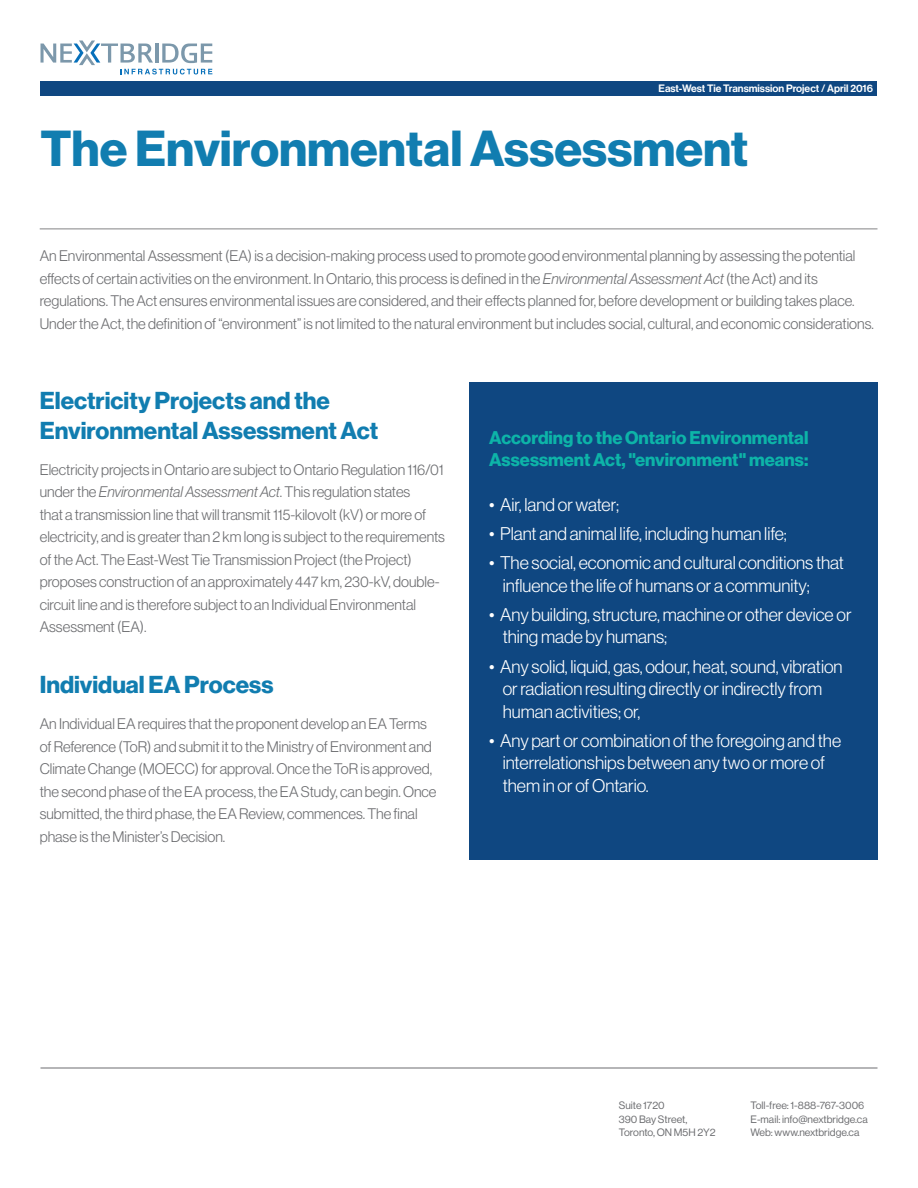
<style>
.page{position:relative;width:918px;height:1188px;background:#fff}
.page>*{position:absolute;margin:0;border:0;box-sizing:border-box;transform-origin:0 0}
.t1{font:49.5px "N Haas Grotesk DS Std 75 Bd";color:#117db0}
.t2{font:24px/30px "N Haas Grotesk DS Std 75 Bd";color:#117db0}
.t3{font:18px/22.5px "N Haas Grotesk DS Std 45 Lt";color:#fff}
.t4{font:18px/22.5px "N Haas Grotesk DS Std 75 Bd";color:#0db4a8}
.t5{font:15px/22.5px "N Haas Grotesk DS Std 45 Lt";color:#6c6d70}
.t6{font:10.5px/13.5px "N Haas Grotesk DS Std 55 Rg";color:#6c6d70}
.t7{font:10.5px "N Haas Grotesk DS Std 65 Md";color:#fff}
.s1{font-family:"N Haas Grotesk DS Std 46 Lt It"}
.s2{font-family:"N Haas Grotesk DS Std 55 Rg"}
</style>
<div class="page">
<hr style="left:40px;top:1068px;width:838px;height:1px;background:#6c6d70">
<svg style="left:40px;top:41px;width:172px;height:33px"></svg>
<div style="left:469px;top:382px;width:409px;height:478px;background:#0f4781"></div>
<hr style="left:40px;top:229px;width:837px;height:1px;background:#838386">
<div style="left:40px;top:81px;width:838px;height:15px;background:#0f4781"></div>
<p class="t7" style="left:659px;top:82px;width:216px">East-West Tie Transmission Project / April 2016</p>
<h1 class="t1" style="left:40px;top:120px;width:709px">The Environmental Assessment</h1>
<p class="t5" style="left:40px;top:245px;width:836px">An Environmental Assessment (EA) is a decision-making process used to promote good environmental planning by assessing the potential effects of certain activities on the environment. In Ontario, this process is defined in the <span class="s1">Environmental Assessment Act</span> (the Act) and its regulations. The Act ensures environmental issues are considered, and their effects planned for, before development or building takes place.<br>Under the Act, the definition of “environment” is not limited to the natural environment but includes social, cultural, and economic considerations.</p>
<h2 class="t2" style="left:40px;top:385px;width:340px">Electricity Projects and the<br>Environmental Assessment Act</h2>
<p class="t5" style="left:40px;top:458px;width:407px">Electricity projects in Ontario are subject to Ontario Regulation 116/01 under the <span class="s1">Environmental Assessment Act</span>. This regulation states<br>that a transmission line that will transmit 115-kilovolt (kV) or more of electricity, and is greater than 2 km long is subject to the requirements of the Act. The East-West Tie Transmission Project (the Project) proposes construction of an approximately 447 km, 230-kV, double&shy;circuit line and is therefore subject to an Individual Environmental Assessment (EA).</p>
<h2 class="t2" style="left:40px;top:670px;width:235px">Individual EA Process</h2>
<p class="t5" style="left:40px;top:713px;width:398px">An Individual EA requires that the proponent develop an EA Terms of Reference (ToR) and submit it to the Ministry of Environment and Climate Change (MOECC) for approval. Once the ToR is approved, the second phase of the EA process, the EA Study, can begin. Once submitted, the third phase, the EA Review, commences. The final phase is the Minister’s Decision.</p>
<p class="t4" style="left:489px;top:426px;width:321px">According to the Ontario Environmental<br>Assessment Act, "environment" means:</p>
<p class="t3" style="left:489px;top:493px;width:132px"><span class="s2">•</span> Air, land or water;</p>
<p class="t3" style="left:489px;top:522px;width:299px"><span class="s2">•</span> Plant and animal life, including human life;</p>
<p class="t3" style="left:503px;top:552px;width:343px;text-indent:-14px"><span class="s2">•</span> The social, economic and cultural conditions that influence the life of humans or a community;</p>
<p class="t3" style="left:503px;top:603px;width:350px;text-indent:-14px"><span class="s2">•</span> Any building, structure, machine or other device or thing made by humans;</p>
<p class="t3" style="left:503px;top:655px;width:341px;text-indent:-14px"><span class="s2">•</span> Any solid, liquid, gas, odour, heat, sound, vibration or radiation resulting directly or indirectly from human activities; or,</p>
<p class="t3" style="left:503px;top:729px;width:340px;text-indent:-14px"><span class="s2">•</span> Any part or combination of the foregoing and the interrelationships between any two or more of them in or of Ontario.</p>
<p class="t6" style="left:619px;top:1099px;width:98px">Suite 1720<br>390 Bay Street,<br>Toronto, ON M5H 2Y2</p>
<p class="t6" style="left:751px;top:1099px;width:119px">Toll-free: 1-888-767-3006<br>E-mail: info@nextbridge.ca<br>Web: www.nextbridge.ca</p>
</div>
